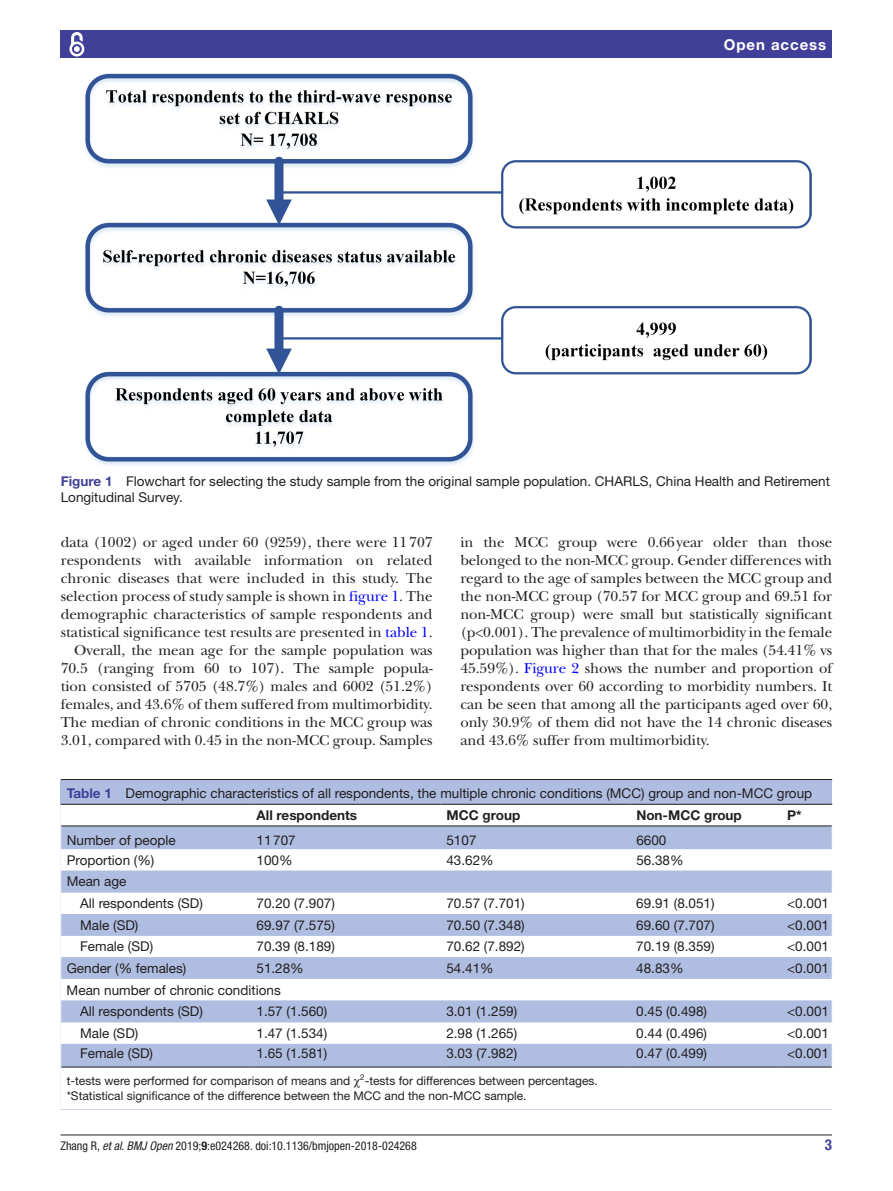
<style>
.page{position:relative;width:893px;height:1191px;background:#fff}
.page>*{position:absolute;margin:0;border:0;box-sizing:border-box;transform-origin:0 0}
.t1{font:15px/18px "New Baskerville";color:#231f20;text-align:right}
.t2{font:700 15px "Helvetica Neue LT Std";letter-spacing:.065em;color:#fff}
.t3{font:700 condensed 15px "Helvetica Neue LT Std";color:#414099}
.t4{font:13.5px/21.6px "Helvetica Neue LT Std";color:#231f20}
.t5{font:700 13.5px "Helvetica Neue LT Std";color:#231f20}
.t6{font:12px/15px "Helvetica Neue LT Std";color:#231f20}
.t7{font:condensed 12px "Helvetica Neue LT Std";color:#231f20}
.s1{font-weight:700;color:#414099}
.s2{color:#00f}
.s3{font-weight:700}
.s4{font-style:italic}
</style>
<div class="page">
<hr style="left:61px;top:1134px;width:771px;height:1px;background:#231f20">
<div style="left:61px;top:31px;width:771px;height:27px;background:#414099"></div>
<svg style="left:69px;top:32px;width:16px;height:25px"></svg>
<img style="left:85px;top:73px;width:726px;height:393px">
<div style="left:61px;top:780px;width:771px;height:329px;background:#afbde1"></div>
<hr style="left:61px;top:779px;width:771px;height:1px;background:#231f20">
<div style="left:61px;top:805px;width:771px;height:304px;background:#fff"></div>
<svg style="left:61px;top:826px;width:771px;height:240px"></svg>
<hr style="left:61px;top:804px;width:190px;height:1px;background:#231f20">
<hr style="left:61px;top:825px;width:190px;height:1px;background:#231f20">
<hr style="left:251px;top:804px;width:189px;height:1px;background:#231f20">
<hr style="left:251px;top:825px;width:189px;height:1px;background:#231f20">
<hr style="left:440px;top:804px;width:190px;height:1px;background:#231f20">
<hr style="left:440px;top:825px;width:190px;height:1px;background:#231f20">
<hr style="left:630px;top:804px;width:151px;height:1px;background:#231f20">
<hr style="left:630px;top:825px;width:151px;height:1px;background:#231f20">
<hr style="left:781px;top:804px;width:51px;height:1px;background:#231f20">
<hr style="left:781px;top:825px;width:51px;height:1px;background:#231f20">
<hr style="left:251px;top:1066px;width:189px;height:1px;background:#231f20">
<hr style="left:440px;top:1066px;width:190px;height:1px;background:#231f20">
<hr style="left:630px;top:1066px;width:151px;height:1px;background:#231f20">
<hr style="left:781px;top:1066px;width:51px;height:1px;background:#231f20">
<hr style="left:61px;top:1066px;width:190px;height:1px;background:#231f20">
<svg style="left:60px;top:804px;width:1px;height:263px"></svg>
<hr style="left:67px;top:1084px;width:765px;height:2px;background:#fff">
<hr style="left:67px;top:1099px;width:765px;height:2px;background:#fff">
<svg style="left:354px;top:1079px;width:6px;height:9px"></svg>
<p class="t2" style="left:724px;top:35px;width:104px">Open access</p>
<p class="t4" style="left:61px;top:472px;width:771px;line-height:16.2px"><span class="s1">Figure 1</span> Flowchart for selecting the study sample from the original sample population. CHARLS, China Health and Retirement<br>Longitudinal Survey.</p>
<p class="t1" style="left:61px;top:533px;width:373px">data (1002) or aged under 60 (9259), there were 11707 respondents with available information on related chronic diseases that were included in this study. The selection process of study sample is shown in <span class="s2">figure 1</span>. The demographic characteristics of sample respondents and statistical significance test results are presented in <span class="s2">table 1</span>.<br>Overall, the mean age for the sample population was 70.5 (ranging from 60 to 107). The sample popula&shy;tion consisted of 5705 (48.7%) males and 6002 (51.2%) females, and 43.6% of them suffered from multimorbidity.<br>The median of chronic conditions in the MCC group was 3.01, compared with 0.45 in the non-MCC group. Samples</p>
<p class="t1" style="left:460px;top:533px;width:373px;text-align:justify">in the MCC group were 0.66year older than those belonged to the non-MCC group. Gender differences with regard to the age of samples between the MCC group and the non-MCC group (70.57 for MCC group and 69.51 for non-MCC group) were small but statistically significant (p&lt;0.001). The prevalence of multimorbidity in the female population was higher than that for the males (54.41% vs 45.59%). <span class="s2">Figure 2</span> shows the number and proportion of respondents over 60 according to morbidity numbers. It can be seen that among all the participants aged over 60, only 30.9% of them did not have the 14 chronic diseases and 43.6% suffer from multimorbidity.</p>
<p class="t4" style="left:257px;top:782px;width:557px;line-height:22px;text-indent:-190px"><span class="s1">Table 1</span> Demographic characteristics of all respondents, the multiple chronic conditions (MCC) group and non-MCC group<br><span class="s3">All respondents</span></p>
<p class="t5" style="left:446px;top:806px;width:75px">MCC group</p>
<p class="t5" style="left:636px;top:806px;width:107px">Non-MCC group</p>
<p class="t5" style="left:787px;top:806px;width:16px">P*</p>
<p class="t4" style="left:67px;top:828px;width:111px">Number of people</p>
<p class="t4" style="left:257px;top:828px;width:41px">11707</p>
<p class="t4" style="left:446px;top:828px;width:32px">5107</p>
<p class="t4" style="left:636px;top:828px;width:32px">6600</p>
<p class="t4" style="left:67px;top:849px;width:89px">Proportion (%)</p>
<p class="t4" style="left:257px;top:849px;width:38px">100%</p>
<p class="t4" style="left:446px;top:849px;width:49px">43.62%</p>
<p class="t4" style="left:636px;top:849px;width:49px">56.38%</p>
<p class="t4" style="left:80px;top:870px;width:124px;text-indent:-14px">Mean age<br>All respondents (SD)</p>
<p class="t4" style="left:257px;top:892px;width:80px">70.20 (7.907)</p>
<p class="t4" style="left:446px;top:892px;width:80px">70.57 (7.701)</p>
<p class="t4" style="left:636px;top:892px;width:80px">69.91 (8.051)</p>
<p class="t4" style="left:787px;top:892px;width:43px">&lt;0.001</p>
<p class="t4" style="left:80px;top:914px;width:60px">Male (SD)</p>
<p class="t4" style="left:257px;top:914px;width:80px">69.97 (7.575)</p>
<p class="t4" style="left:446px;top:914px;width:80px">70.50 (7.348)</p>
<p class="t4" style="left:636px;top:914px;width:80px">69.60 (7.707)</p>
<p class="t4" style="left:787px;top:914px;width:43px">&lt;0.001</p>
<p class="t4" style="left:80px;top:935px;width:75px">Female (SD)</p>
<p class="t4" style="left:257px;top:935px;width:80px">70.39 (8.189)</p>
<p class="t4" style="left:446px;top:935px;width:80px">70.62 (7.892)</p>
<p class="t4" style="left:636px;top:935px;width:80px">70.19 (8.359)</p>
<p class="t4" style="left:787px;top:935px;width:43px">&lt;0.001</p>
<p class="t4" style="left:67px;top:957px;width:121px">Gender (% females)</p>
<p class="t4" style="left:257px;top:957px;width:49px">51.28%</p>
<p class="t4" style="left:446px;top:957px;width:49px">54.41%</p>
<p class="t4" style="left:636px;top:957px;width:49px">48.83%</p>
<p class="t4" style="left:787px;top:957px;width:43px">&lt;0.001</p>
<p class="t4" style="left:80px;top:978px;width:202px;text-indent:-14px">Mean number of chronic conditions<br>All respondents (SD)</p>
<p class="t4" style="left:257px;top:1000px;width:72px">1.57 (1.560)</p>
<p class="t4" style="left:446px;top:1000px;width:72px">3.01 (1.259)</p>
<p class="t4" style="left:636px;top:1000px;width:72px">0.45 (0.498)</p>
<p class="t4" style="left:787px;top:1000px;width:43px">&lt;0.001</p>
<p class="t4" style="left:80px;top:1022px;width:60px">Male (SD)</p>
<p class="t4" style="left:256px;top:1022px;width:72px">1.47 (1.534)</p>
<p class="t4" style="left:446px;top:1022px;width:72px">2.98 (1.265)</p>
<p class="t4" style="left:636px;top:1022px;width:72px">0.44 (0.496)</p>
<p class="t4" style="left:787px;top:1022px;width:43px">&lt;0.001</p>
<p class="t4" style="left:80px;top:1042px;width:75px">Female (SD)</p>
<p class="t4" style="left:256px;top:1042px;width:72px">1.65 (1.581)</p>
<p class="t4" style="left:446px;top:1042px;width:72px">3.03 (7.982)</p>
<p class="t4" style="left:636px;top:1042px;width:72px">0.47 (0.499)</p>
<p class="t4" style="left:787px;top:1042px;width:43px">&lt;0.001</p>
<p class="t6" style="left:67px;top:1073px;width:533px">t-tests were performed for comparison of means and <sup>2</sup>-tests for differences between percentages. *Statistical significance of the difference between the MCC and the non-MCC sample.</p>
<p class="t7" style="left:61px;top:1138px;width:358px">Zhang R, <span class="s4">et al</span>. <span class="s4">BMJ Open</span> 2019;<span class="s3">9</span>:e024268. doi:10.1136/bmjopen-2018-024268</p>
<p class="t3" style="left:825px;top:1135px;width:9px">3</p>
</div>
